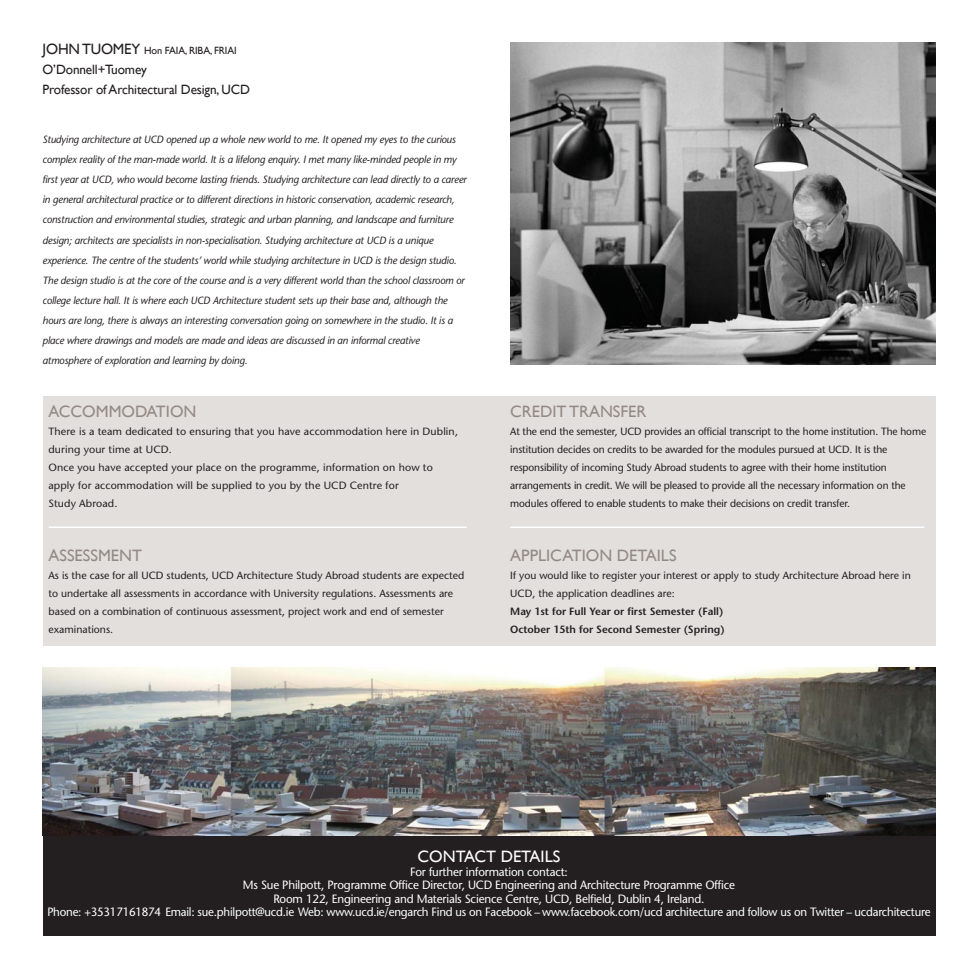
<style>
.page{position:relative;width:978px;height:978px;background:#fff}
.page>*{position:absolute;margin:0;border:0;box-sizing:border-box;transform-origin:0 0}
.t1{font:16.5px "Gill Sans";color:#948a85}
.t2{font:16.5px "Gill Sans";color:#fff}
.t3{font:13.5px/20.1px "Gill Sans";letter-spacing:-.01em;color:#231f20}
.t4{font:12px/13.5px "Stone Sans";letter-spacing:-.015em;color:#fff;text-align:center}
.t5{font:italic 10.5px/20.1px "Stone Sans";letter-spacing:-.015em;color:#231f20}
.t6{font:10.5px/18px "Stone Sans";color:#231f20}
.t7{font:600 10.5px/18px "Stone Sans";color:#231f20}
.t8{font:10.5px "Gill Sans";letter-spacing:-.01em;color:#231f20}
.s1{font-size:15px}
</style>
<div class="page">
<div style="left:43px;top:397px;width:892px;height:249px;background:#e3dfdd"></div>
<hr style="left:49px;top:526px;width:418px;height:2px;background:#fff">
<hr style="left:510px;top:526px;width:414px;height:2px;background:#fff">
<div style="left:43px;top:835px;width:892px;height:100px;background:#231f20"></div>
<img style="left:43px;top:668px;width:892px;height:167px">
<img style="left:510px;top:43px;width:425px;height:322px">
<p class="t8" style="left:43px;top:44px;width:196px"><span class="s1">JOHN TUOMEY</span> Hon FAIA, RIBA, FRIAI</p>
<p class="t3" style="left:43px;top:59px;width:209px">O’Donnell+Tuomey<br>Professor of Architectural Design, UCD</p>
<p class="t5" style="left:43px;top:130px;width:426px">Studying architecture at UCD opened up a whole new world to me. It opened my eyes to the curious complex reality of the man-made world. It is a lifelong enquiry. I met many like-minded people in my first year at UCD, who would become lasting friends. Studying architecture can lead directly to a career in general architectural practice or to different directions in historic conservation, academic research, construction and environmental studies, strategic and urban planning, and landscape and furniture design; architects are specialists in non-specialisation. Studying architecture at UCD is a unique experience. The centre of the students’ world while studying architecture in UCD is the design studio.<br>The design studio is at the core of the course and is a very different world than the school classroom or college lecture hall. It is where each UCD Architecture student sets up their base and, although the hours are long, there is always an interesting conversation going on somewhere in the studio. It is a place where drawings and models are made and ideas are discussed in an informal creative atmosphere of exploration and learning by doing.</p>
<h1 class="t1" style="left:49px;top:402px;width:150px">ACCOMMODATION</h1>
<p class="t6" style="left:49px;top:424px;width:411px">There is a team dedicated to ensuring that you have accommodation here in Dublin, during your time at UCD.<br>Once you have accepted your place on the programme, information on how to apply for accommodation will be supplied to you by the UCD Centre for<br>Study Abroad.</p>
<h1 class="t1" style="left:49px;top:546px;width:95px">ASSESSMENT</h1>
<p class="t6" style="left:49px;top:568px;width:417px">As is the case for all UCD students, UCD Architecture Study Abroad students are expected to undertake all assessments in accordance with University regulations. Assessments are based on a combination of continuous assessment, project work and end of semester examinations.</p>
<h1 class="t1" style="left:510px;top:402px;width:138px">CREDIT TRANSFER</h1>
<p class="t6" style="left:510px;top:424px;width:417px">At the end the semester, UCD provides an official transcript to the home institution. The home institution decides on credits to be awarded for the modules pursued at UCD. It is the responsibility of incoming Study Abroad students to agree with their home institution arrangements in credit. We will be pleased to provide all the necessary information on the modules offered to enable students to make their decisions on credit transfer.</p>
<h1 class="t1" style="left:510px;top:546px;width:168px">APPLICATION DETAILS</h1>
<p class="t6" style="left:510px;top:568px;width:402px">If you would like to register your interest or apply to study Architecture Abroad here in<br>UCD, the application deadlines are:</p>
<p class="t7" style="left:510px;top:604px;width:216px">May 1st for Full Year or first Semester (Fall)<br>October 15th for Second Semester (Spring)</p>
<h1 class="t2" style="left:418px;top:847px;width:144px">CONTACT DETAILS</h1>
<p class="t4" style="left:47px;top:866px;width:885px">For further information contact:<br>Ms Sue Philpott, Programme Office Director, UCD Engineering and Architecture Programme Office<br>Room 122, Engineering and Materials Science Centre, UCD, Belfield, Dublin 4, Ireland.<br>Phone: +35317161874 Email: sue.philpott@ucd.ie Web: www.ucd.ie/engarch Find us on Facebook – www.facebook.com/ucd architecture and follow us on Twitter – ucdarchitecture</p>
</div>
